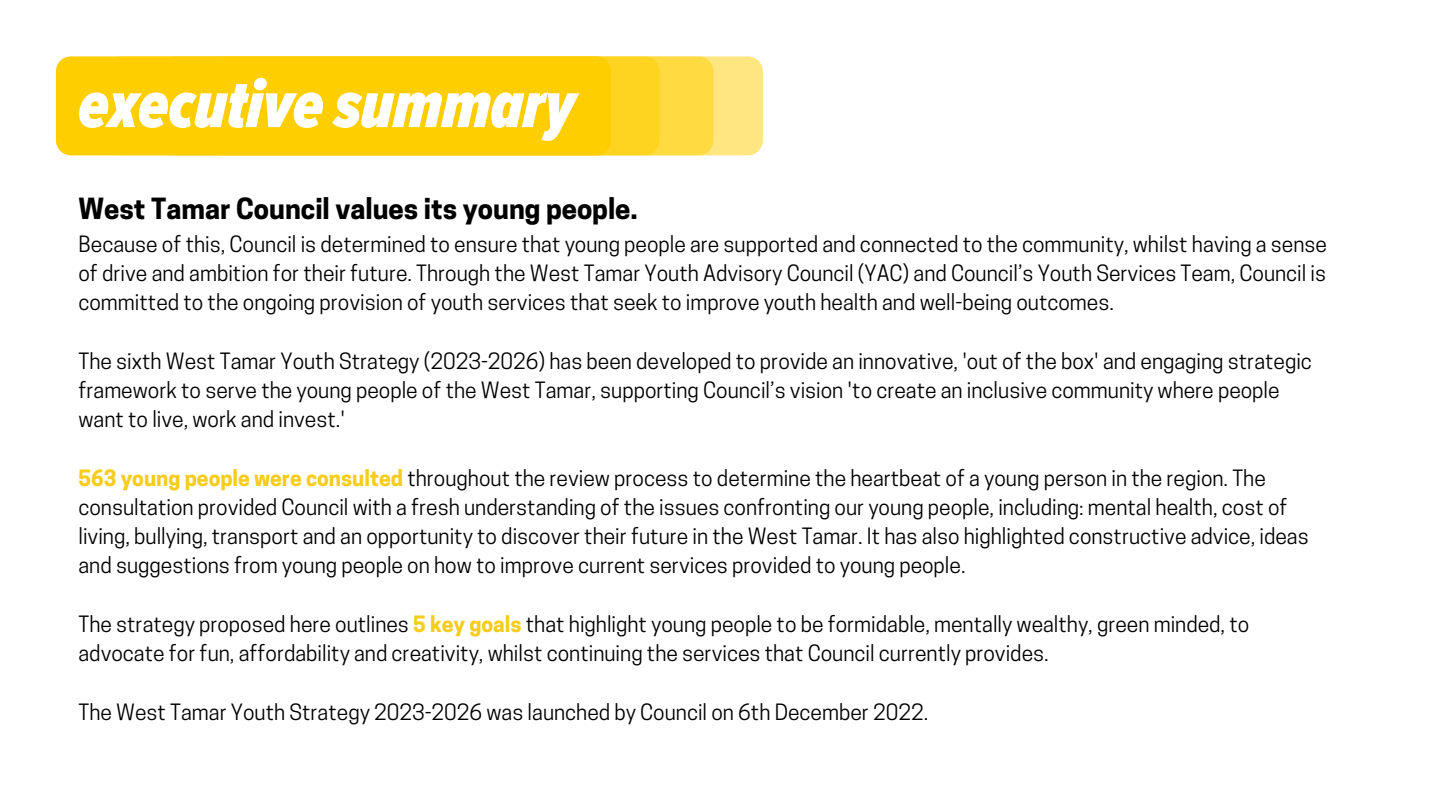
<style>
.page{position:relative;width:1440px;height:810px;background:#fff}
.page>*{position:absolute;margin:0;border:0;box-sizing:border-box;transform-origin:0 0}
.t1{font:italic 900 70px "Proxima Nova Ex Cn";color:#fff}
.t2{font:700 27.4px "Cooper Hewitt";color:#000}
.t3{font:21.1px/29.2px "Cooper Hewitt";color:#000}
.s1{font-weight:700;color:#f6cc1d}
</style>
<div class="page">
<div style="left:56px;top:56px;width:555px;height:99px;background:#ffce00;border-radius:15px"></div>
<svg style="left:208px;top:56px;width:555px;height:99px"></svg>
<h1 class="t1" style="left:79px;top:63px;width:498px">executive summary</h1>
<p class="t2" style="left:79px;top:199px;width:561px">West Tamar Council values its young people.</p>
<p class="t3" style="left:79px;top:232px;width:1250px;text-align:justify">Because of this, Council is determined to ensure that young people are supported and connected to the community, whilst having a sense of drive and ambition for their future. Through the West Tamar Youth Advisory Council (YAC) and Council’s Youth Services Team, Council is committed to the ongoing provision of youth services that seek to improve youth health and well-being outcomes.</p>
<p class="t3" style="left:79px;top:349px;width:1235px">The sixth West Tamar Youth Strategy (2023-2026) has been developed to provide an innovative, 'out of the box' and engaging strategic framework to serve the young people of the West Tamar, supporting Council’s vision 'to create an inclusive community where people want to live, work and invest.'</p>
<p class="t3" style="left:79px;top:466px;width:1232px"><span class="s1">563 young people were consulted</span> throughout the review process to determine the heartbeat of a young person in the region. The consultation provided Council with a fresh understanding of the issues confronting our young people, including: mental health, cost of living, bullying, transport and an opportunity to discover their future in the West Tamar. It has also highlighted constructive advice, ideas and suggestions from young people on how to improve current services provided to young people.</p>
<p class="t3" style="left:79px;top:612px;width:1172px">The strategy proposed here outlines <span class="s1">5 key goals</span> that highlight young people to be formidable, mentally wealthy, green minded, to advocate for fun, affordability and creativity, whilst continuing the services that Council currently provides.</p>
<p class="t3" style="left:79px;top:700px;width:851px">The West Tamar Youth Strategy 2023-2026 was launched by Council on 6th December 2022.</p>
</div>
